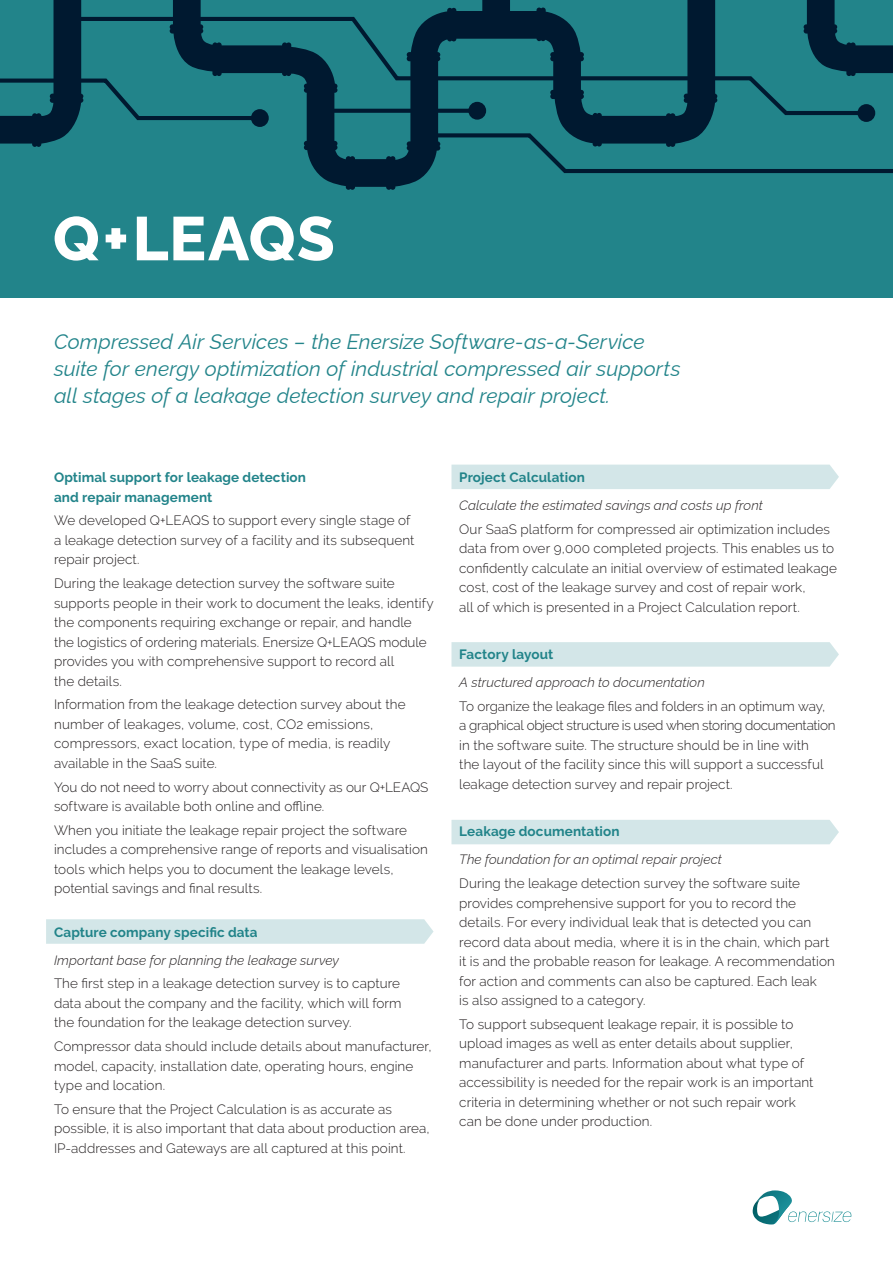
<style>
.page{position:relative;width:893px;height:1263px;background:#fff}
.page>*{position:absolute;margin:0;border:0;box-sizing:border-box;transform-origin:0 0}
.t1{font:800 61.5px "Raleway";letter-spacing:.02em;color:#fff}
.t2{font:italic 100 21px/27px "Raleway";letter-spacing:.005em;color:#22848a}
.t3{font:300 13.5px/19.5px "Raleway";letter-spacing:.005em;color:#231f20}
.t4{font:italic 100 13.5px "Raleway";letter-spacing:.005em;color:#231f20}
.t5{font:700 13.5px/19.5px "Raleway";letter-spacing:.01em;color:#22848a}
</style>
<div class="page">
<div style="left:0;top:0;width:893px;height:298px;background:#22848a"></div>
<svg style="left:0;top:0;width:893px;height:190px"></svg>
<svg style="left:753px;top:1190px;width:98px;height:34px"></svg>
<svg style="left:46px;top:919px;width:388px;height:25px;background:#d4e6e8"></svg>
<div style="left:451px;top:465px;width:388px;height:24px;background:#d3e6e8"></div>
<div style="left:451px;top:642px;width:388px;height:25px;background:#d3e6e8"></div>
<div style="left:451px;top:820px;width:388px;height:24px;background:#d3e6e8"></div>
<h1 class="t1" style="left:53px;top:204px;width:283px">Q+LEAQS</h1>
<h2 class="t2" style="left:54px;top:325px;width:628px">Compressed Air Services – the Enersize Software-as-a-Service suite for energy optimization of industrial compressed air supports all stages of a leakage detection survey and repair project.</h2>
<p class="t5" style="left:54px;top:468px;width:254px">Optimal support for leakage detection and repair management</p>
<p class="t3" style="left:54px;top:511px;width:362px">We developed Q+LEAQS to support every single stage of a leakage detection survey of a facility and its subsequent repair project.</p>
<p class="t3" style="left:54px;top:574px;width:381px">During the leakage detection survey the software suite supports people in their work to document the leaks, identify the components requiring exchange or repair, and handle the logistics of ordering materials. Enersize Q+LEAQS module provides you with comprehensive support to record all<br>the details.</p>
<p class="t3" style="left:54px;top:695px;width:353px">Information from the leakage detection survey about the number of leakages, volume, cost, CO2 emissions, compressors, exact location, type of media, is readily available in the SaaS suite.</p>
<p class="t3" style="left:54px;top:777px;width:376px">You do not need to worry about connectivity as our Q+LEAQS software is available both online and offline.</p>
<p class="t3" style="left:54px;top:820px;width:376px">When you initiate the leakage repair project the software includes a comprehensive range of reports and visualisation tools which helps you to document the leakage levels, potential savings and final results.</p>
<p class="t5" style="left:54px;top:922px;width:205px">Capture company specific data</p>
<p class="t4" style="left:54px;top:949px;width:286px">Important base for planning the leakage survey</p>
<p class="t3" style="left:54px;top:974px;width:349px;text-align:justify">The first step in a leakage detection survey is to capture data about the company and the facility, which will form the foundation for the leakage detection survey.</p>
<p class="t3" style="left:54px;top:1036px;width:379px">Compressor data should include details about manufacturer, model, capacity, installation date, operating hours, engine type and location.</p>
<p class="t3" style="left:54px;top:1099px;width:377px">To ensure that the Project Calculation is as accurate as possible, it is also important that data about production area,<br>IP-addresses and Gateways are all captured at this point.</p>
<p class="t5" style="left:459px;top:467px;width:127px">Project Calculation</p>
<p class="t4" style="left:459px;top:494px;width:305px">Calculate the estimated savings and costs up front</p>
<p class="t3" style="left:459px;top:519px;width:379px">Our SaaS platform for compressed air optimization includes data from over 9,000 completed projects. This enables us to confidently calculate an initial overview of estimated leakage cost, cost of the leakage survey and cost of repair work,<br>all of which is presented in a Project Calculation report.</p>
<p class="t5" style="left:459px;top:645px;width:96px">Factory layout</p>
<p class="t4" style="left:459px;top:672px;width:247px">A structured approach to documentation</p>
<p class="t3" style="left:459px;top:696px;width:378px">To organize the leakage files and folders in an optimum way, a graphical object structure is used when storing documentation in the software suite. The structure should be in line with<br>the layout of the facility since this will support a successful leakage detection survey and repair project.</p>
<p class="t5" style="left:459px;top:822px;width:162px">Leakage documentation</p>
<p class="t4" style="left:459px;top:849px;width:264px">The foundation for an optimal repair project</p>
<p class="t3" style="left:459px;top:874px;width:377px">During the leakage detection survey the software suite provides comprehensive support for you to record the details. For every individual leak that is detected you can record data about media, where it is in the chain, which part it is and the probable reason for leakage. A recommendation for action and comments can also be captured. Each leak<br>is also assigned to a category.</p>
<p class="t3" style="left:459px;top:1014px;width:356px">To support subsequent leakage repair, it is possible to upload images as well as enter details about supplier, manufacturer and parts. Information about what type of accessibility is needed for the repair work is an important criteria in determining whether or not such repair work can be done under production.</p>
</div>
